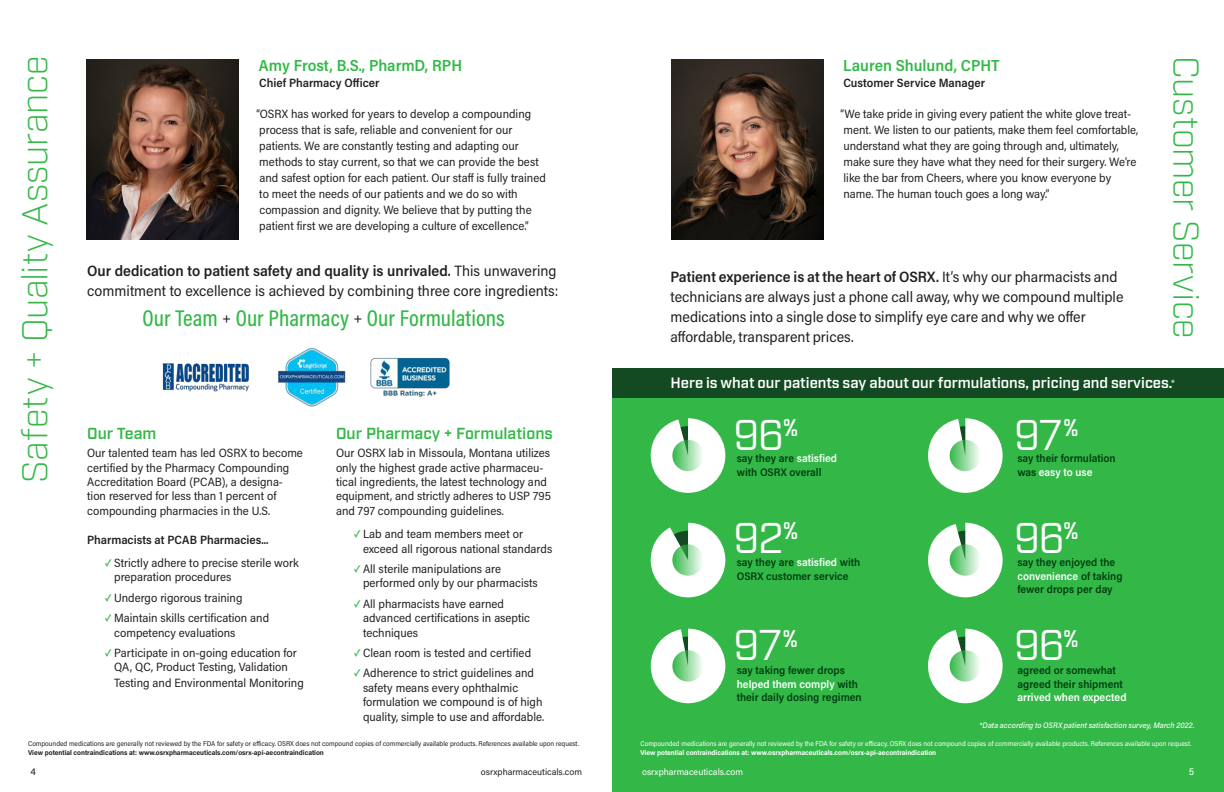
<style>
.page{position:relative;width:1224px;height:792px;background:#fff}
.page>*{position:absolute;margin:0;border:0;box-sizing:border-box;transform-origin:0 0}
.t1{font:43px "Industry";letter-spacing:-.07em;color:#fff}
.t2{font:300 36px "Industry";letter-spacing:-.005em;color:#35b848}
.t3{font:300 36px "Industry";letter-spacing:-.01em;color:#33b848}
.t4{font:500 23px "Acumin Pro Cond";color:#33b848}
.t5{font:600 16px "Acumin Pro Semi Cond";color:#33b848}
.t6{font:600 16px "Industry";color:#33b848}
.t7{font:15px/20px "Acumin Pro Semi Cond";color:#241f1f}
.t8{font:600 15px "Industry";color:#fff}
.t9{font:12px/14.4px "Acumin Pro Semi Cond";color:#241f1f}
.t10{font:600 12px "Acumin Pro Semi Cond";color:#241f1f}
.t11{font:600 11px/13.2px "Acumin Pro Semi Cond";color:#003d10}
.t12{font:600 11px "Acumin Pro Semi Cond";color:#fff}
.t13{font:10px "Acumin Pro";color:#241f1f}
.t14{font:10px "Acumin Pro";color:#fff}
.t15{font:9px "Acumin Pro";color:#241f1f}
.t16{font:9px "Acumin Pro";color:#fff}
.t17{font:italic 500 8px "Acumin Pro Semi Cond";letter-spacing:.005em;color:#fff}
.t18{font:7px "Acumin Pro Semi Cond";letter-spacing:-.005em;color:#fff}
.t19{font:7px "Acumin Pro Semi Cond";letter-spacing:-.005em;color:#241f1f}
.t20{font:700 7px "Acumin Pro Semi Cond";letter-spacing:-.005em;color:#fff}
.t21{font:700 7px "Acumin Pro Semi Cond";letter-spacing:-.005em;color:#241f1f}
.s1{font-weight:600}
.s2{font-size:16px;color:#241f1f}
.s3{font-size:9px}
.s4{font-family:"Acumin Pro";font-weight:700;font-size:9px;color:#33b848}
.s5{color:#fff}
</style>
<div class="page">
<div style="left:612px;top:396px;width:612px;height:396px;background:#33b848"></div>
<div style="left:612px;top:368px;width:612px;height:29px;background:#134a21"></div>
<img style="left:87px;top:60px;width:152px;height:180px">
<img style="left:162px;top:348px;width:288px;height:59px">
<img style="left:671px;top:60px;width:152px;height:180px">
<svg style="left:651px;top:418px;width:74px;height:75px"></svg>
<svg style="left:672px;top:440px;width:32px;height:31px"></svg>
<svg style="left:928px;top:523px;width:75px;height:74px"></svg>
<svg style="left:950px;top:544px;width:31px;height:32px"></svg>
<svg style="left:651px;top:523px;width:74px;height:74px"></svg>
<svg style="left:672px;top:544px;width:32px;height:32px"></svg>
<svg style="left:928px;top:418px;width:75px;height:75px"></svg>
<svg style="left:950px;top:440px;width:31px;height:31px"></svg>
<svg style="left:651px;top:629px;width:74px;height:74px"></svg>
<svg style="left:672px;top:650px;width:32px;height:32px"></svg>
<svg style="left:928px;top:629px;width:75px;height:74px"></svg>
<svg style="left:950px;top:650px;width:31px;height:32px"></svg>
<h2 class="t2" style="left:13px;top:483px;width:429px;rotate:-90deg">Safety + Quality Assurance</h2>
<h2 class="t3" style="left:1208px;top:56px;width:284px;rotate:90deg">Customer Service</h2>
<h3 class="t5" style="left:259px;top:55px;width:205px">Amy Frost, B.S., PharmD, RPH</h3>
<p class="t10" style="left:259px;top:75px;width:122px">Chief Pharmacy Officer</p>
<p class="t9" style="left:256px;top:105px;width:291px;line-height:16px">“OSRX has worked for years to develop a compounding process that is safe, reliable and convenient for our patients. We are constantly testing and adapting our methods to stay current, so that we can provide the best and safest option for each patient. Our staff is fully trained to meet the needs of our patients and we do so with compassion and dignity. We believe that by putting the patient first we are developing a culture of excellence.”</p>
<h3 class="t5" style="left:843px;top:55px;width:158px">Lauren Shulund, CPHT</h3>
<p class="t10" style="left:843px;top:75px;width:143px">Customer Service Manager</p>
<p class="t9" style="left:841px;top:105px;width:299px;line-height:16px">“We take pride in giving every patient the white glove treat&shy;ment. We listen to our patients, make them feel comfortable, understand what they are going through and, ultimately, make sure they have what they need for their surgery. We’re like the bar from Cheers, where you know everyone by name. The human touch goes a long way.”</p>
<p class="t7" style="left:87px;top:261px;width:473px"><span class="s1">Our dedication to patient safety and quality is unrivaled.</span> This unwavering commitment to excellence is achieved by combining three core ingredients:</p>
<p class="t7" style="left:670px;top:267px;width:455px"><span class="s1">Patient experience is at the heart of OSRX.</span> It’s why our pharmacists and technicians are always just a phone call away, why we compound multiple medications into a single dose to simplify eye care and why we offer affordable, transparent prices.</p>
<h3 class="t4" style="left:143px;top:303px;width:364px">Our Team <span class="s2">+</span> Our Pharmacy <span class="s2">+</span> Our Formulations</h3>
<p class="t8" style="left:670px;top:374px;width:506px">Here is what our patients say about our formulations, pricing and services.<span class="s3">*</span></p>
<h1 class="t1" style="left:733px;top:409px;width:67px">96<sup>%</sup></h1>
<h1 class="t1" style="left:1013px;top:409px;width:67px">97<sup>%</sup></h1>
<h3 class="t6" style="left:336px;top:424px;width:218px">Our Pharmacy + Formulations</h3>
<p class="t9" style="left:336px;top:445px;width:217px">Our OSRX lab in Missoula, Montana utilizes only the highest grade active pharmaceu&shy;tical ingredients, the latest technology and equipment, and strictly adheres to USP 795 and 797 compounding guidelines.</p>
<p class="t9" style="left:363px;top:526px;width:191px;text-indent:-9px"><span class="s4">✓</span> Lab and team members meet or exceed all rigorous national standards</p>
<p class="t9" style="left:363px;top:561px;width:176px;text-indent:-9px"><span class="s4">✓</span> All sterile manipulations are performed only by our pharmacists</p>
<p class="t9" style="left:363px;top:596px;width:169px;text-indent:-9px"><span class="s4">✓</span> All pharmacists have earned advanced certifications in aseptic techniques</p>
<p class="t9" style="left:354px;top:645px;width:179px"><span class="s4">✓</span> Clean room is tested and certified</p>
<p class="t9" style="left:363px;top:666px;width:183px;text-indent:-9px"><span class="s4">✓</span> Adherence to strict guidelines and safety means every ophthalmic formulation we compound is of high quality, simple to use and affordable.</p>
<h3 class="t6" style="left:87px;top:424px;width:71px">Our Team</h3>
<p class="t9" style="left:87px;top:445px;width:217px">Our talented team has led OSRX to become certified by the Pharmacy Compounding Accreditation Board (PCAB), a designa&shy;tion reserved for less than 1 percent of compounding pharmacies in the U.S.</p>
<p class="t10" style="left:87px;top:531px;width:183px">Pharmacists at PCAB Pharmacies...</p>
<p class="t9" style="left:114px;top:555px;width:186px;text-indent:-9px"><span class="s4">✓</span> Strictly adhere to precise sterile work preparation procedures</p>
<p class="t9" style="left:105px;top:590px;width:139px"><span class="s4">✓</span> Undergo rigorous training</p>
<p class="t9" style="left:114px;top:610px;width:157px;text-indent:-9px"><span class="s4">✓</span> Maintain skills certification and competency evaluations</p>
<p class="t9" style="left:105px;top:645px;width:193px;text-align:center"><span class="s4">✓</span> Participate in on-going education for<br>QA, QC, Product Testing, Validation</p>
<p class="t9" style="left:114px;top:675px;width:191px">Testing and Environmental Monitoring</p>
<p class="t11" style="left:737px;top:451px;width:102px">say they are <span class="s5">satisfied </span>with OSRX overall</p>
<p class="t11" style="left:1017px;top:451px;width:100px">say their formulation was <span class="s5">easy to use</span></p>
<h1 class="t1" style="left:733px;top:512px;width:67px">92<sup>%</sup></h1>
<h1 class="t1" style="left:1013px;top:512px;width:67px">96<sup>%</sup></h1>
<p class="t11" style="left:737px;top:555px;width:125px">say they are <span class="s5">satisfied</span> with<br>OSRX customer service</p>
<p class="t11" style="left:1017px;top:555px;width:107px">say they enjoyed the <span class="s5">convenience</span> of taking fewer drops per day</p>
<h1 class="t1" style="left:733px;top:620px;width:67px">97<sup>%</sup></h1>
<h1 class="t1" style="left:1013px;top:620px;width:67px">96<sup>%</sup></h1>
<p class="t11" style="left:737px;top:663px;width:127px">say taking fewer drops <span class="s5">helped them comply</span> with their daily dosing regimen</p>
<p class="t11" style="left:1017px;top:663px;width:107px">agreed or somewhat agreed their shipment</p>
<p class="t12" style="left:1017px;top:689px;width:111px">arrived when expected</p>
<p class="t17" style="left:980px;top:720px;width:217px">*Data according to OSRX patient satisfaction survey, March 2022.</p>
<p class="t19" style="left:28px;top:739px;width:553px">Compounded medications are generally not reviewed by the FDA for safety or efficacy. OSRX does not compound copies of commercially available products. References available upon request.</p>
<p class="t21" style="left:28px;top:748px;width:297px">View potential contraindications at: www.osrxpharmaceuticals.com/osrx-api-aecontraindication</p>
<p class="t18" style="left:640px;top:739px;width:553px">Compounded medications are generally not reviewed by the FDA for safety or efficacy. OSRX does not compound copies of commercially available products. References available upon request.</p>
<p class="t20" style="left:640px;top:748px;width:297px">View potential contraindications at: www.osrxpharmaceuticals.com/osrx-api-aecontraindication</p>
<p class="t13" style="left:31px;top:764px;width:7px">4</p>
<p class="t15" style="left:481px;top:765px;width:103px">osrxpharmaceuticals.com</p>
<p class="t16" style="left:642px;top:765px;width:103px">osrxpharmaceuticals.com</p>
<p class="t14" style="left:1189px;top:764px;width:7px">5</p>
</div>
